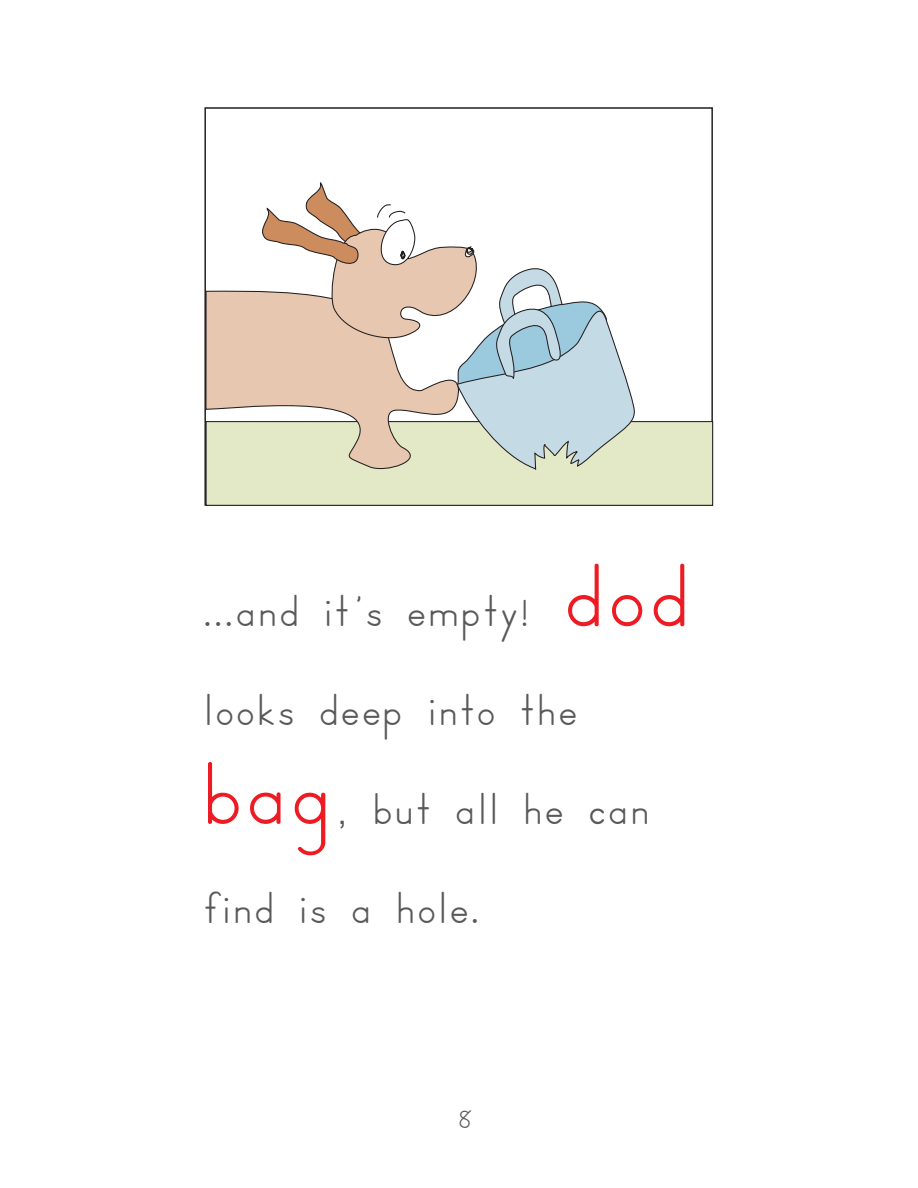
<style>
.page{position:relative;width:918px;height:1188px;background:#fff}
.page>*{position:absolute;margin:0;border:0;box-sizing:border-box;transform-origin:0 0}
.t1{font:97.2px "Sig A Print";letter-spacing:.095em;color:#ed1c24}
.t2{font:48.6px "Sig A Print";letter-spacing:.1em;color:#58595b}
.t3{font:28.35px "Sig A Print";color:#58595b}
.s1{font-family:"Arial";font-size:32.4px}
</style>
<div class="page">
<svg style="left:205px;top:177px;width:509px;height:329px"></svg>
<p class="t2" style="left:205px;top:585px;width:324px">...and it’s empty!</p>
<h1 class="t1" style="left:567px;top:543px;width:122px">dod</h1>
<p class="t2" style="left:205px;top:684px;width:373px">looks deep into the</p>
<h1 class="t1" style="left:205px;top:741px;width:125px">bag</h1>
<p class="t2" style="left:338px;top:782px;width:312px"><span class="s1">,</span> but all he can</p>
<p class="t2" style="left:205px;top:881px;width:275px">find is a hole.</p>
<p class="t3" style="left:459px;top:1103px;width:14px">8</p>
</div>
